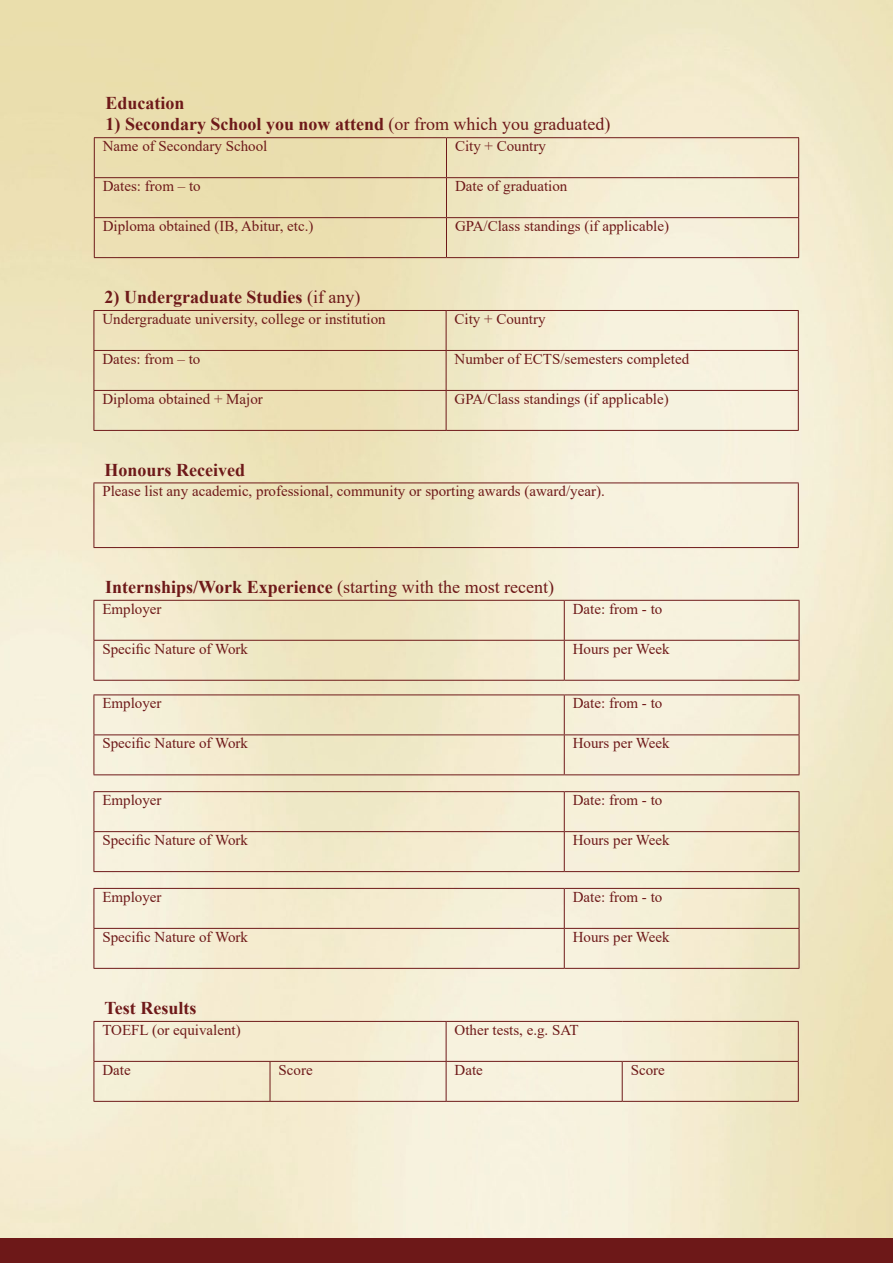
<style>
.page{position:relative;width:893px;height:1263px;background:#fff}
.page>*{position:absolute;margin:0;border:0;box-sizing:border-box;transform-origin:0 0}
.t1{font:700 18px "Times New Roman";color:#6e1919}
.t2{font:18px "Times New Roman";color:#6e1919}
.t3{font:15px "Times New Roman";color:#6e1919}
.s1{font-weight:400}
.s2{font-weight:700}
</style>
<div class="page">
<img style="left:0;top:0;width:893px;height:1238px">
<div style="left:0;top:1238px;width:893px;height:25px;background:#6d1818"></div>
<hr style="left:94px;top:137px;width:352px;height:1px;background:#6e1919">
<hr style="left:94px;top:138px;width:1px;height:39px;background:#6e1919">
<hr style="left:446px;top:137px;width:353px;height:1px;background:#6e1919">
<hr style="left:446px;top:138px;width:1px;height:39px;background:#6e1919">
<hr style="left:798px;top:138px;width:1px;height:39px;background:#6e1919">
<hr style="left:94px;top:177px;width:352px;height:1px;background:#6e1919">
<hr style="left:94px;top:178px;width:1px;height:39px;background:#6e1919">
<hr style="left:446px;top:177px;width:353px;height:1px;background:#6e1919">
<hr style="left:446px;top:178px;width:1px;height:39px;background:#6e1919">
<hr style="left:798px;top:178px;width:1px;height:39px;background:#6e1919">
<hr style="left:94px;top:217px;width:352px;height:1px;background:#6e1919">
<hr style="left:94px;top:218px;width:1px;height:39px;background:#6e1919">
<hr style="left:446px;top:217px;width:353px;height:1px;background:#6e1919">
<hr style="left:446px;top:218px;width:1px;height:39px;background:#6e1919">
<hr style="left:798px;top:218px;width:1px;height:39px;background:#6e1919">
<hr style="left:94px;top:257px;width:352px;height:1px;background:#6e1919">
<hr style="left:446px;top:257px;width:353px;height:1px;background:#6e1919">
<hr style="left:94px;top:310px;width:352px;height:1px;background:#6e1919">
<hr style="left:94px;top:311px;width:1px;height:39px;background:#6e1919">
<hr style="left:446px;top:310px;width:353px;height:1px;background:#6e1919">
<hr style="left:446px;top:311px;width:1px;height:39px;background:#6e1919">
<hr style="left:798px;top:311px;width:1px;height:39px;background:#6e1919">
<hr style="left:94px;top:350px;width:352px;height:1px;background:#6e1919">
<hr style="left:94px;top:351px;width:1px;height:39px;background:#6e1919">
<hr style="left:446px;top:350px;width:353px;height:1px;background:#6e1919">
<hr style="left:446px;top:351px;width:1px;height:39px;background:#6e1919">
<hr style="left:798px;top:351px;width:1px;height:39px;background:#6e1919">
<hr style="left:94px;top:390px;width:352px;height:1px;background:#6e1919">
<hr style="left:94px;top:391px;width:1px;height:39px;background:#6e1919">
<hr style="left:446px;top:390px;width:353px;height:1px;background:#6e1919">
<hr style="left:446px;top:391px;width:1px;height:39px;background:#6e1919">
<hr style="left:798px;top:391px;width:1px;height:39px;background:#6e1919">
<hr style="left:94px;top:430px;width:352px;height:1px;background:#6e1919">
<hr style="left:446px;top:430px;width:353px;height:1px;background:#6e1919">
<hr style="left:94px;top:1021px;width:176px;height:1px;background:#6e1919">
<hr style="left:94px;top:1022px;width:1px;height:39px;background:#6e1919">
<hr style="left:270px;top:1021px;width:176px;height:1px;background:#6e1919">
<hr style="left:446px;top:1021px;width:176px;height:1px;background:#6e1919">
<hr style="left:446px;top:1022px;width:1px;height:39px;background:#6e1919">
<hr style="left:622px;top:1021px;width:177px;height:1px;background:#6e1919">
<hr style="left:798px;top:1022px;width:1px;height:39px;background:#6e1919">
<hr style="left:94px;top:1061px;width:176px;height:1px;background:#6e1919">
<hr style="left:94px;top:1062px;width:1px;height:39px;background:#6e1919">
<hr style="left:270px;top:1061px;width:176px;height:1px;background:#6e1919">
<hr style="left:270px;top:1062px;width:1px;height:39px;background:#6e1919">
<hr style="left:446px;top:1061px;width:176px;height:1px;background:#6e1919">
<hr style="left:446px;top:1062px;width:1px;height:39px;background:#6e1919">
<hr style="left:622px;top:1061px;width:177px;height:1px;background:#6e1919">
<hr style="left:622px;top:1062px;width:1px;height:39px;background:#6e1919">
<hr style="left:798px;top:1062px;width:1px;height:39px;background:#6e1919">
<hr style="left:94px;top:1101px;width:176px;height:1px;background:#6e1919">
<hr style="left:270px;top:1101px;width:176px;height:1px;background:#6e1919">
<hr style="left:446px;top:1101px;width:176px;height:1px;background:#6e1919">
<hr style="left:622px;top:1101px;width:177px;height:1px;background:#6e1919">
<hr style="left:94px;top:482px;width:705px;height:1px;background:#6e1919">
<hr style="left:94px;top:483px;width:1px;height:64px;background:#6e1919">
<hr style="left:798px;top:483px;width:1px;height:64px;background:#6e1919">
<hr style="left:94px;top:547px;width:705px;height:1px;background:#6e1919">
<hr style="left:94px;top:600px;width:470px;height:1px;background:#6e1919">
<hr style="left:94px;top:601px;width:1px;height:39px;background:#6e1919">
<hr style="left:564px;top:600px;width:235px;height:1px;background:#6e1919">
<hr style="left:564px;top:601px;width:1px;height:39px;background:#6e1919">
<hr style="left:799px;top:601px;width:1px;height:39px;background:#6e1919">
<hr style="left:94px;top:640px;width:470px;height:1px;background:#6e1919">
<hr style="left:94px;top:641px;width:1px;height:39px;background:#6e1919">
<hr style="left:564px;top:640px;width:235px;height:1px;background:#6e1919">
<hr style="left:564px;top:641px;width:1px;height:39px;background:#6e1919">
<hr style="left:799px;top:641px;width:1px;height:39px;background:#6e1919">
<hr style="left:94px;top:680px;width:470px;height:1px;background:#6e1919">
<hr style="left:564px;top:680px;width:235px;height:1px;background:#6e1919">
<hr style="left:94px;top:694px;width:470px;height:1px;background:#6e1919">
<hr style="left:94px;top:695px;width:1px;height:39px;background:#6e1919">
<hr style="left:564px;top:694px;width:235px;height:1px;background:#6e1919">
<hr style="left:564px;top:695px;width:1px;height:39px;background:#6e1919">
<hr style="left:799px;top:695px;width:1px;height:39px;background:#6e1919">
<hr style="left:94px;top:734px;width:470px;height:1px;background:#6e1919">
<hr style="left:94px;top:735px;width:1px;height:39px;background:#6e1919">
<hr style="left:564px;top:734px;width:235px;height:1px;background:#6e1919">
<hr style="left:564px;top:735px;width:1px;height:39px;background:#6e1919">
<hr style="left:799px;top:735px;width:1px;height:39px;background:#6e1919">
<hr style="left:94px;top:774px;width:470px;height:1px;background:#6e1919">
<hr style="left:564px;top:774px;width:235px;height:1px;background:#6e1919">
<hr style="left:94px;top:791px;width:470px;height:1px;background:#6e1919">
<hr style="left:94px;top:792px;width:1px;height:39px;background:#6e1919">
<hr style="left:564px;top:791px;width:235px;height:1px;background:#6e1919">
<hr style="left:564px;top:792px;width:1px;height:39px;background:#6e1919">
<hr style="left:799px;top:792px;width:1px;height:39px;background:#6e1919">
<hr style="left:94px;top:831px;width:470px;height:1px;background:#6e1919">
<hr style="left:94px;top:832px;width:1px;height:39px;background:#6e1919">
<hr style="left:564px;top:831px;width:235px;height:1px;background:#6e1919">
<hr style="left:564px;top:832px;width:1px;height:39px;background:#6e1919">
<hr style="left:799px;top:832px;width:1px;height:39px;background:#6e1919">
<hr style="left:94px;top:871px;width:470px;height:1px;background:#6e1919">
<hr style="left:564px;top:871px;width:235px;height:1px;background:#6e1919">
<hr style="left:94px;top:888px;width:470px;height:1px;background:#6e1919">
<hr style="left:94px;top:889px;width:1px;height:39px;background:#6e1919">
<hr style="left:564px;top:888px;width:235px;height:1px;background:#6e1919">
<hr style="left:564px;top:889px;width:1px;height:39px;background:#6e1919">
<hr style="left:799px;top:889px;width:1px;height:39px;background:#6e1919">
<hr style="left:94px;top:928px;width:470px;height:1px;background:#6e1919">
<hr style="left:94px;top:929px;width:1px;height:39px;background:#6e1919">
<hr style="left:564px;top:928px;width:235px;height:1px;background:#6e1919">
<hr style="left:564px;top:929px;width:1px;height:39px;background:#6e1919">
<hr style="left:799px;top:929px;width:1px;height:39px;background:#6e1919">
<hr style="left:94px;top:968px;width:470px;height:1px;background:#6e1919">
<hr style="left:564px;top:968px;width:235px;height:1px;background:#6e1919">
<p class="t1" style="left:106px;top:90px;width:81px">Education</p>
<p class="t1" style="left:106px;top:111px;width:506px">1) Secondary School you now attend <span class="s1">(or from which you graduated)</span></p>
<p class="t3" style="left:103px;top:135px;width:166px">Name of Secondary School</p>
<p class="t3" style="left:455px;top:135px;width:92px">City + Country</p>
<p class="t3" style="left:103px;top:175px;width:99px">Dates: from – to</p>
<p class="t3" style="left:455px;top:175px;width:114px">Date of graduation</p>
<p class="t3" style="left:103px;top:215px;width:212px">Diploma obtained (IB, Abitur, etc.)</p>
<p class="t3" style="left:455px;top:215px;width:216px">GPA/Class standings (if applicable)</p>
<p class="t1" style="left:105px;top:284px;width:257px">2) Undergraduate Studies <span class="s1">(if any)</span></p>
<p class="t3" style="left:102px;top:308px;width:285px">Undergraduate university, college or institution</p>
<p class="t3" style="left:455px;top:308px;width:92px">City + Country</p>
<p class="t3" style="left:102px;top:348px;width:99px">Dates: from – to</p>
<p class="t3" style="left:455px;top:348px;width:236px">Number of ECTS/semesters completed</p>
<p class="t3" style="left:102px;top:388px;width:162px">Diploma obtained + Major</p>
<p class="t3" style="left:455px;top:388px;width:216px">GPA/Class standings (if applicable)</p>
<p class="t1" style="left:105px;top:457px;width:142px">Honours Received</p>
<p class="t3" style="left:102px;top:481px;width:504px">Please list any academic, professional, community or sporting awards (award/year).</p>
<p class="t2" style="left:105px;top:574px;width:450px"><span class="s2">Internships/Work Experience</span> (starting with the most recent)</p>
<p class="t3" style="left:102px;top:598px;width:61px">Employer</p>
<p class="t3" style="left:573px;top:598px;width:91px">Date: from - to</p>
<p class="t3" style="left:102px;top:638px;width:147px">Specific Nature of Work</p>
<p class="t3" style="left:573px;top:638px;width:98px">Hours per Week</p>
<p class="t3" style="left:102px;top:693px;width:61px">Employer</p>
<p class="t3" style="left:573px;top:693px;width:91px">Date: from - to</p>
<p class="t3" style="left:102px;top:733px;width:147px">Specific Nature of Work</p>
<p class="t3" style="left:573px;top:733px;width:98px">Hours per Week</p>
<p class="t3" style="left:102px;top:789px;width:61px">Employer</p>
<p class="t3" style="left:573px;top:789px;width:91px">Date: from - to</p>
<p class="t3" style="left:102px;top:829px;width:147px">Specific Nature of Work</p>
<p class="t3" style="left:573px;top:829px;width:98px">Hours per Week</p>
<p class="t3" style="left:102px;top:886px;width:61px">Employer</p>
<p class="t3" style="left:573px;top:886px;width:91px">Date: from - to</p>
<p class="t3" style="left:102px;top:926px;width:147px">Specific Nature of Work</p>
<p class="t3" style="left:573px;top:926px;width:98px">Hours per Week</p>
<p class="t1" style="left:105px;top:995px;width:93px">Test Results</p>
<p class="t3" style="left:102px;top:1019px;width:140px">TOEFL (or equivalent)</p>
<p class="t3" style="left:455px;top:1019px;width:126px">Other tests, e.g. SAT</p>
<p class="t3" style="left:102px;top:1059px;width:30px">Date</p>
<p class="t3" style="left:279px;top:1059px;width:36px">Score</p>
<p class="t3" style="left:455px;top:1059px;width:30px">Date</p>
<p class="t3" style="left:631px;top:1059px;width:36px">Score</p>
</div>
